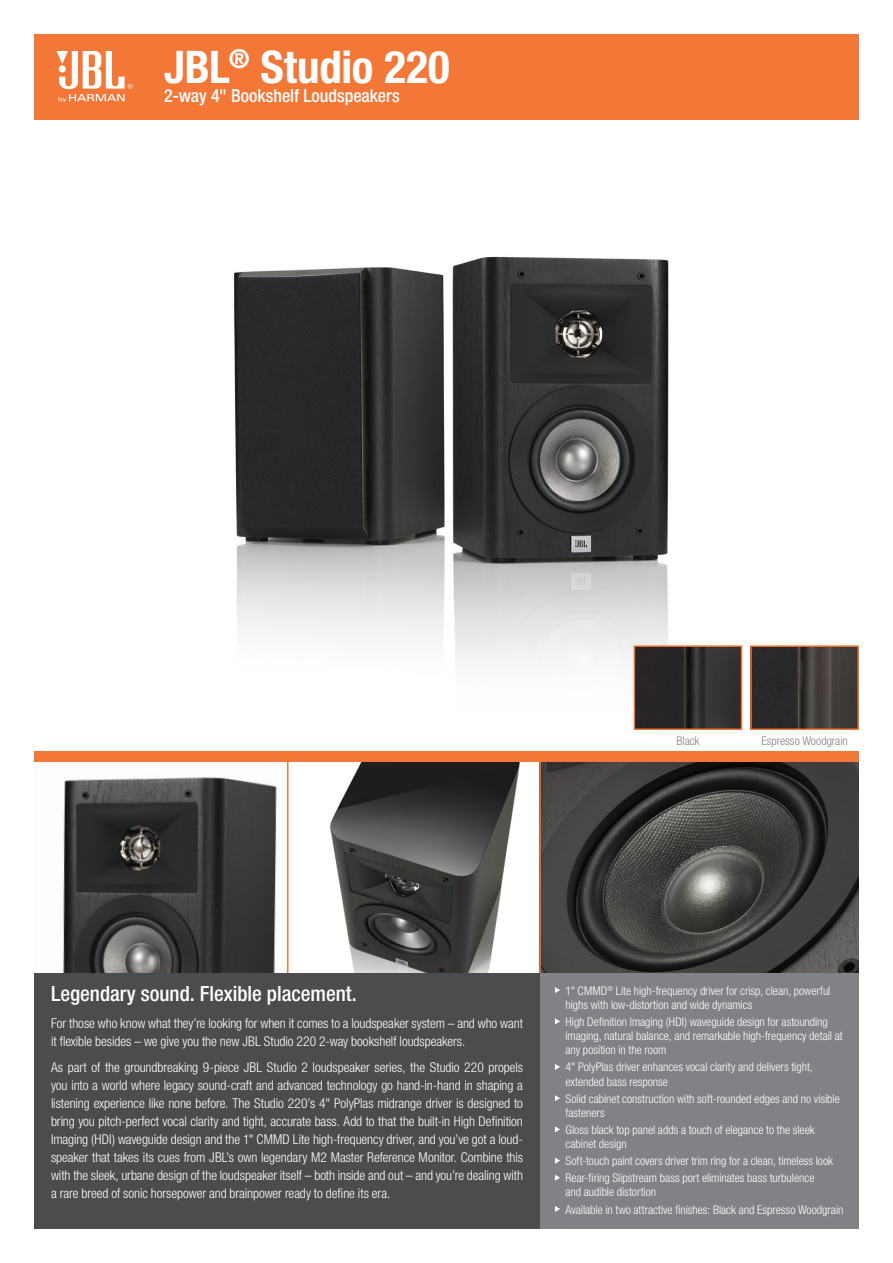
<style>
.page{position:relative;width:893px;height:1263px;background:#fff}
.page>*{position:absolute;margin:0;border:0;box-sizing:border-box;transform-origin:0 0}
.t1{font:700 condensed 45px "Helvetica Neue LT Pro";letter-spacing:-.005em;color:#fff}
.t2{font:500 condensed 21px "Helvetica Neue LT Pro";color:#fff}
.t3{font:500 condensed 18px "Helvetica Neue LT Pro";letter-spacing:-.005em;color:#fff}
.t4{font:300 condensed 13.5px/18px "Helvetica Neue LT Pro";letter-spacing:-.005em;color:#fff}
.t5{font:300 condensed 12px/14.2px "Helvetica Neue LT Pro";color:#fff}
.t6{font:300 condensed 12px "Helvetica Neue LT Pro";color:#808285}
</style>
<div class="page">
<img style="left:43px;top:119px;width:807px;height:612px">
<img style="left:34px;top:761px;width:253px;height:212px">
<svg style="left:289px;top:761px;width:250px;height:212px"></svg>
<svg style="left:541px;top:761px;width:318px;height:212px;background:#41403e"></svg>
<img style="left:637px;top:648px;width:102px;height:79px">
<div style="left:634px;top:645px;width:108px;height:85px;border:2px solid #f37736"></div>
<img style="left:753px;top:648px;width:103px;height:79px">
<div style="left:750px;top:645px;width:109px;height:85px;border:2px solid #f37736"></div>
<div style="left:34px;top:34px;width:825px;height:85px;background:#f37736"></div>
<svg style="left:57px;top:51px;width:76px;height:51px"></svg>
<div style="left:34px;top:751px;width:825px;height:10px;background:#f37736"></div>
<hr style="left:539px;top:759px;width:2px;height:214px;background:#f37736">
<hr style="left:287px;top:759px;width:2px;height:214px;background:#f37736">
<div style="left:34px;top:973px;width:506px;height:256px;background:#4b4c4d"></div>
<div style="left:540px;top:973px;width:319px;height:256px;background:#808285"></div>
<svg style="left:555px;top:987px;width:5px;height:6px"></svg>
<svg style="left:555px;top:1018px;width:5px;height:6px"></svg>
<svg style="left:555px;top:1064px;width:5px;height:6px"></svg>
<svg style="left:555px;top:1095px;width:5px;height:6px"></svg>
<svg style="left:555px;top:1126px;width:5px;height:6px"></svg>
<svg style="left:555px;top:1158px;width:5px;height:6px"></svg>
<svg style="left:555px;top:1175px;width:5px;height:6px"></svg>
<svg style="left:555px;top:1206px;width:5px;height:6px"></svg>
<h1 class="t1" style="left:164px;top:40px;width:287px">JBL<sup>®</sup> Studio 220</h1>
<h3 class="t3" style="left:164px;top:85px;width:237px">2-way 4" Bookshelf Loudspeakers</h3>
<p class="t6" style="left:676px;top:733px;width:25px">Black</p>
<p class="t6" style="left:761px;top:733px;width:88px">Espresso Woodgrain</p>
<h2 class="t2" style="left:51px;top:981px;width:307px">Legendary sound. Flexible placement.</h2>
<p class="t4" style="left:51px;top:1014px;width:473px">For those who know what they’re looking for when it comes to a loudspeaker system – and who want it flexible besides – we give you the new JBL Studio 220 2-way bookshelf loudspeakers.</p>
<p class="t4" style="left:51px;top:1058px;width:474px;text-align:justify">As part of the groundbreaking 9-piece JBL Studio 2 loudspeaker series, the Studio 220 propels you into a world where legacy sound-craft and advanced technology go hand-in-hand in shaping a listening experience like none before. The Studio 220’s 4" PolyPlas midrange driver is designed to bring you pitch-perfect vocal clarity and tight, accurate bass. Add to that the built-in High Definition Imaging (HDI) waveguide design and the 1" CMMD Lite high-frequency driver, and you’ve got a loud&shy;speaker that takes its cues from JBL’s own legendary M2 Master Reference Monitor. Combine this with the sleek, urbane design of the loudspeaker itself – both inside and out – and you’re dealing with a rare breed of sonic horsepower and brainpower ready to define its era.</p>
<p class="t5" style="left:566px;top:983px;width:266px">1" CMMD<sup>®</sup> Lite high-frequency driver for crisp, clean, powerful highs with low-distortion and wide dynamics</p>
<p class="t5" style="left:566px;top:1014px;width:279px">High Definition Imaging (HDI) waveguide design for astounding imaging, natural balance, and remarkable high-frequency detail at any position in the room</p>
<p class="t5" style="left:566px;top:1060px;width:249px">4" PolyPlas driver enhances vocal clarity and delivers tight, extended bass response</p>
<p class="t5" style="left:566px;top:1091px;width:276px">Solid cabinet construction with soft-rounded edges and no visible fasteners</p>
<p class="t5" style="left:566px;top:1122px;width:251px">Gloss black top panel adds a touch of elegance to the sleek cabinet design</p>
<p class="t5" style="left:566px;top:1152px;width:269px;line-height:17px">Soft-touch paint covers driver trim ring for a clean, timeless look<br>Rear-firing Slipstream bass port eliminates bass turbulence</p>
<p class="t5" style="left:566px;top:1184px;width:279px;line-height:17px">and audible distortion<br>Available in two attractive finishes: Black and Espresso Woodgrain</p>
</div>
